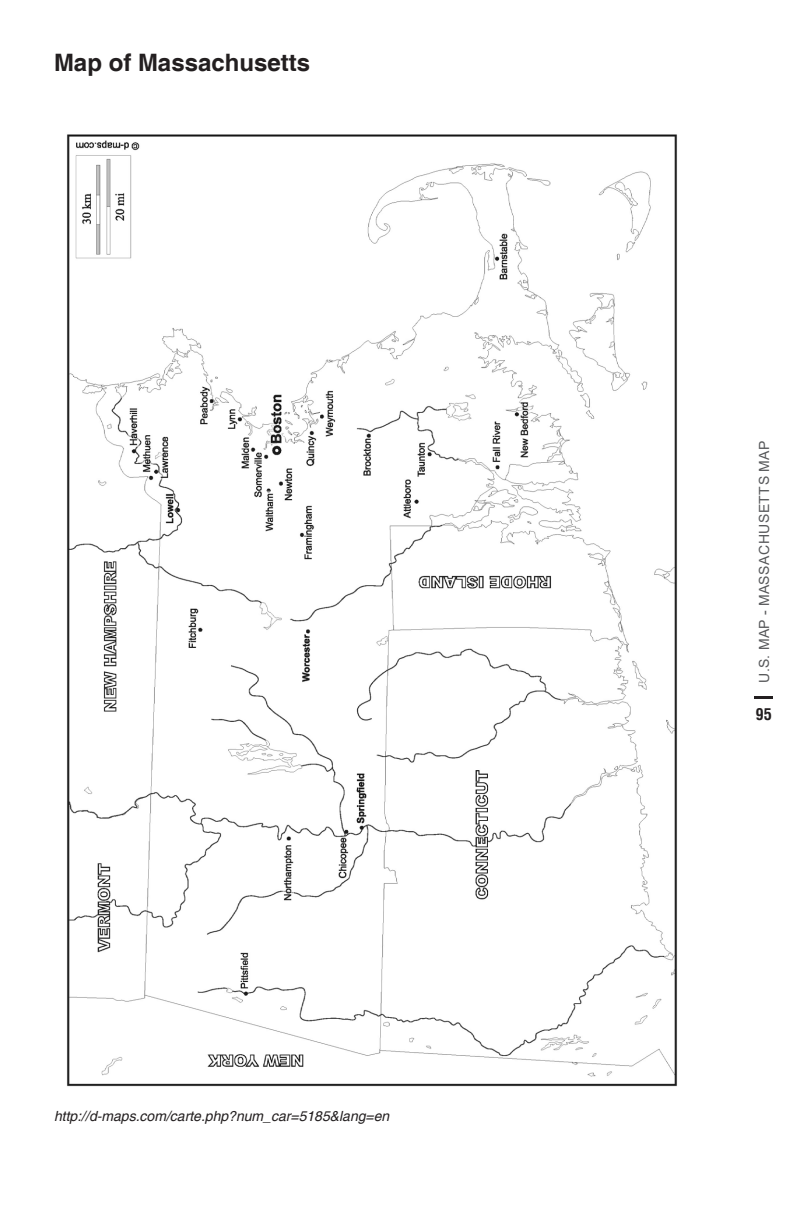
<style>
.page{position:relative;width:792px;height:1224px;background:#fff}
.page>*{position:absolute;margin:0;border:0;box-sizing:border-box;transform-origin:0 0}
.Heading_2{font:700 24px "Helvetica";color:#231f20}
.t1{font:700 condensed 16px "Helvetica";color:#231f20}
.Body_Text{font:italic 14px "Helvetica";color:#231f20}
.t2{font:14px "Arial";letter-spacing:.035em;color:#57585a}
</style>
<div class="page">
<svg style="left:755px;top:697px;width:18px;height:2px"></svg>
<img style="left:67px;top:134px;width:610px;height:953px">
<p class="Heading_2" style="left:54px;top:48px;width:258px">Map of Massachusetts</p>
<p class="Body_Text" style="left:54px;top:1108px;width:337px">http://d-maps.com/carte.php?num_car=5185&amp;lang=en</p>
<p class="t2" style="left:755px;top:683px;width:244px;rotate:-90deg">U. S. MAP - MASSACHUSETTS MAP</p>
<p class="t1" style="left:756px;top:704px;width:17px">95</p>
</div>
